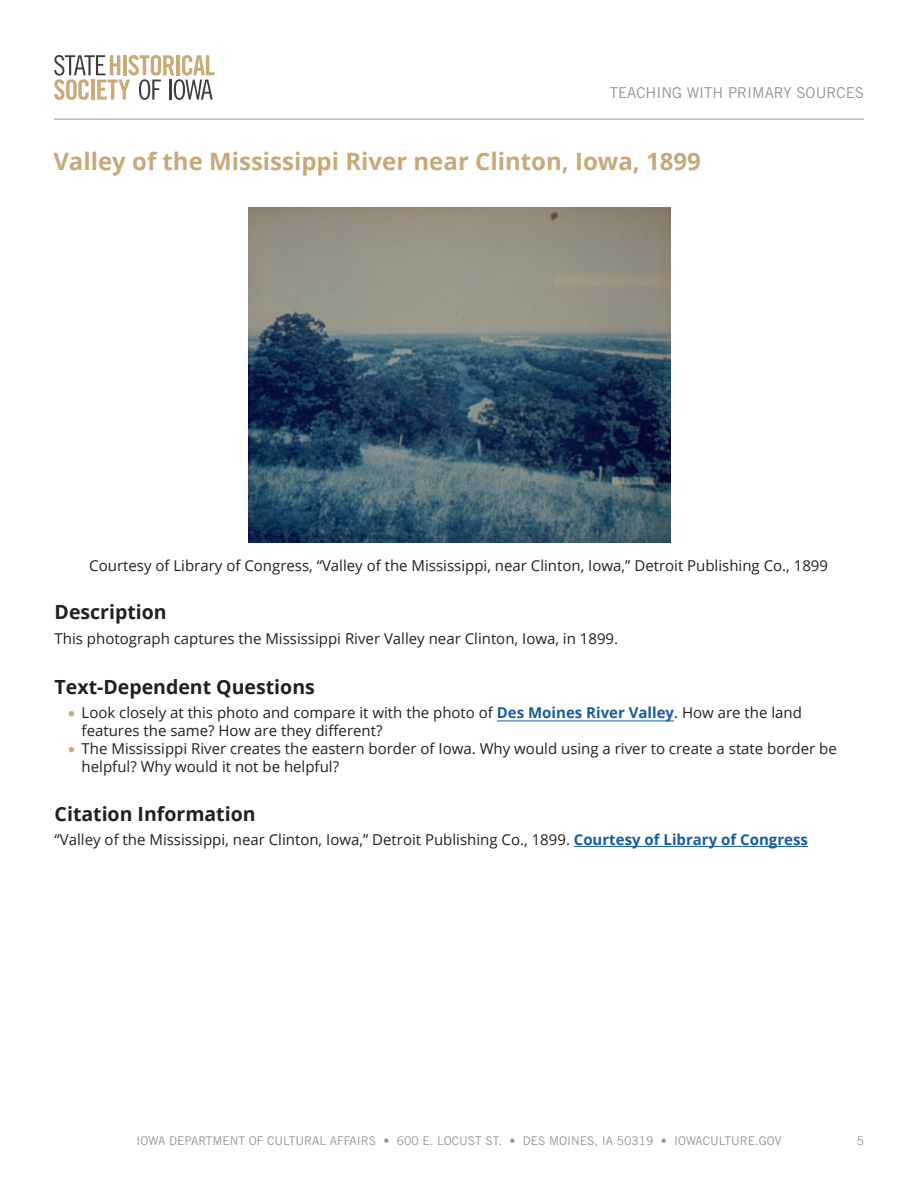
<style>
.page{position:relative;width:918px;height:1188px;background:#fff}
.page>*{position:absolute;margin:0;border:0;box-sizing:border-box;transform-origin:0 0}
.Header_3{font:700 24px "Open Sans";color:#c8a979}
.Header_3-2{font:700 19.5px "Open Sans";color:#231f20}
.Header_3-3{font:15px/18px "Open Sans";color:#231f20}
.t1{font:15px "Trade Gothic LT Std";color:#939598}
.t2{font:12px "Trade Gothic LT Std";color:#939598}
.s1{color:#caab78}
.s2{font-weight:700;color:#175d9e}
</style>
<div class="page">
<hr style="left:54px;top:119px;width:810px;height:1px;background:#939598">
<svg style="left:54px;top:55px;width:161px;height:45px"></svg>
<hr style="left:574px;top:846px;width:234px;height:1px;background:#175d9e">
<img style="left:249px;top:207px;width:422px;height:335px">
<hr style="left:497px;top:721px;width:177px;height:1px;background:#175d9e">
<p class="t1" style="left:610px;top:83px;width:256px">TEACHING WITH PRIMARY SOURCES</p>
<p class="Header_3" style="left:53px;top:144px;width:649px">Valley of the Mississippi River near Clinton, Iowa, 1899</p>
<p class="Header_3-3" style="left:89px;top:556px;width:740px">Courtesy of Library of Congress, “Valley of the Mississippi, near Clinton, Iowa,” Detroit Publishing Co., 1899</p>
<p class="Header_3-2" style="left:55px;top:599px;width:114px">Description</p>
<p class="Header_3-3" style="left:55px;top:629px;width:565px">This photograph captures the Mississippi River Valley near Clinton, Iowa, in 1899.</p>
<p class="Header_3-2" style="left:55px;top:673px;width:262px">Text-Dependent Questions</p>
<p class="Header_3-3" style="left:82px;top:704px;width:722px;text-indent:-13px"><span class="s1">•</span> Look closely at this photo and compare it with the photo of <span class="s2">Des Moines River Valley</span>. How are the land features the same? How are they different?</p>
<p class="Header_3-3" style="left:82px;top:740px;width:757px;text-indent:-13px"><span class="s1">•</span> The Mississippi River creates the eastern border of Iowa. Why would using a river to create a state border be helpful? Why would it not be helpful?</p>
<p class="Header_3-2" style="left:55px;top:800px;width:202px">Citation Information</p>
<p class="Header_3-3" style="left:55px;top:830px;width:755px">“Valley of the Mississippi, near Clinton, Iowa,” Detroit Publishing Co., 1899. <span class="s2">Courtesy of Library of Congress</span></p>
<p class="t2" style="left:137px;top:1133px;width:646px">IOWA DEPARTMENT OF CULTURAL AFFAIRS • 600 E. LOCUST ST. • DES MOINES, IA 50319 • IOWACULTURE.GOV</p>
<p class="t2" style="left:857px;top:1133px;width:9px">5</p>
</div>
